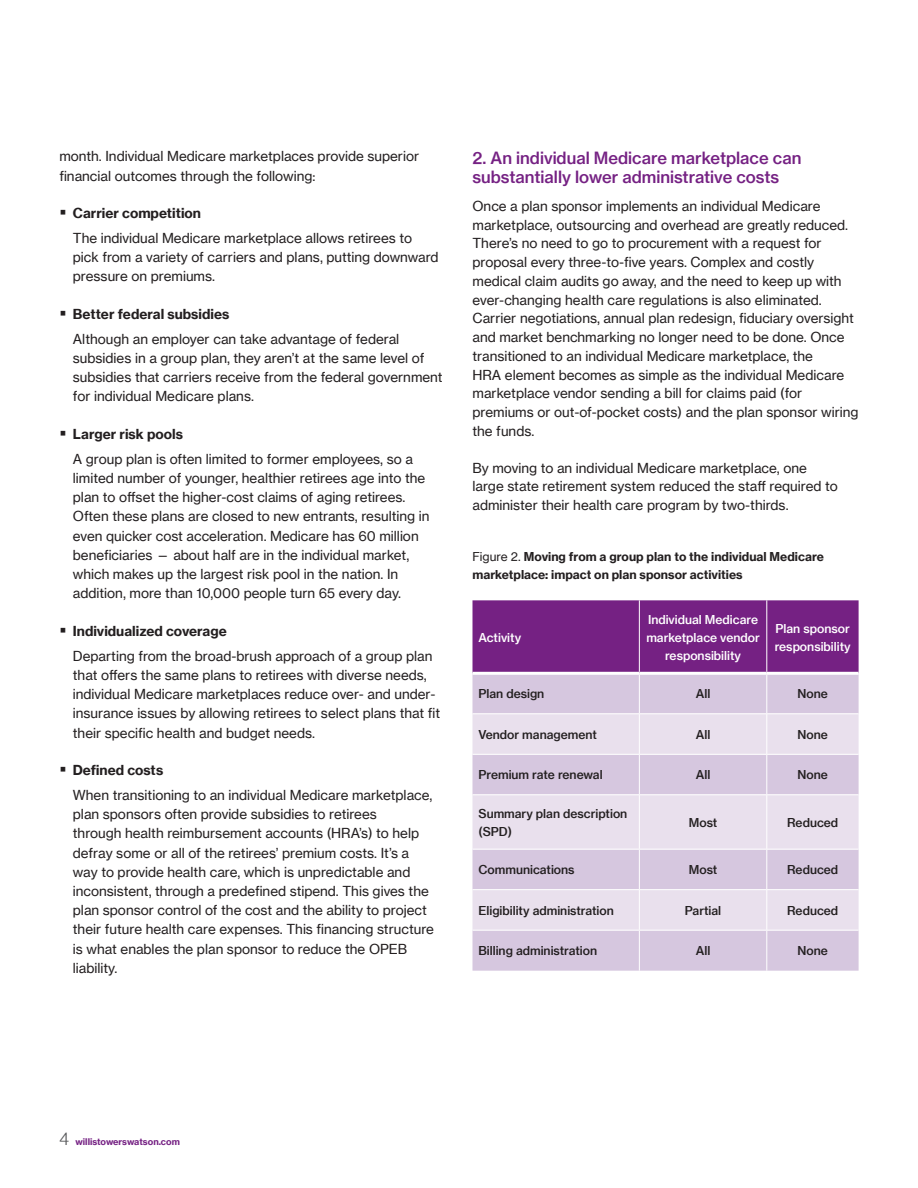
<style>
.page{position:relative;width:918px;height:1188px;background:#fff}
.page>*{position:absolute;margin:0;border:0;box-sizing:border-box;transform-origin:0 0}
.Subhead_1__11_13_Med{font:16.5px/19.5px "N Haas Grotesk TX Pro 65 Md";color:#752183}
.Bullet_level_1_black{font:13.5px/19.2px "N Haas Grotesk TX Pro 55 Rg";color:#231f20}
.Body_text_black{font:13.5px/18.8px "N Haas Grotesk TX Pro 55 Rg";color:#231f20}
.t1{font:13.5px "N Haas Grotesk TX Pro 75 Bd";color:#231f20}
.Callout_5__8pt__medi{font:12px/18px "N Haas Grotesk TX Pro 65 Md";color:#231f20}
.Callout_4__8pt_bold{font:12px/18px "N Haas Grotesk TX Pro 75 Bd";color:#231f20}
.Callout_5__8pt__medi-2{font:12px/18px "N Haas Grotesk TX Pro 65 Md";color:#fff;text-align:center}
.t2{font:9px "N Haas Grotesk TX Pro 75 Bd";color:#752183}
.s1{font-family:"N Haas Grotesk TX Pro 55 Rg"}
.s2{font-family:"N Haas Grotesk DS Pro 45 Lt";font-size:18px;color:#57585a}
</style>
<div class="page">
<div style="left:472px;top:600px;width:387px;height:72px;background:#752183"></div>
<div style="left:472px;top:675px;width:387px;height:296px;background:#d6c7df"></div>
<svg style="left:472px;top:714px;width:387px;height:216px;background:#e2d7e8"></svg>
<hr style="left:639px;top:675px;width:1px;height:38px;background:#fff">
<hr style="left:766px;top:675px;width:1px;height:38px;background:#fff">
<hr style="left:472px;top:713px;width:167px;height:1px;background:#fff">
<hr style="left:639px;top:713px;width:128px;height:1px;background:#fff">
<hr style="left:639px;top:714px;width:1px;height:40px;background:#fff">
<hr style="left:767px;top:713px;width:92px;height:1px;background:#fff">
<hr style="left:766px;top:714px;width:1px;height:40px;background:#fff">
<hr style="left:472px;top:754px;width:167px;height:1px;background:#fff">
<hr style="left:639px;top:754px;width:128px;height:1px;background:#fff">
<hr style="left:639px;top:755px;width:1px;height:39px;background:#fff">
<hr style="left:767px;top:754px;width:92px;height:1px;background:#fff">
<hr style="left:766px;top:755px;width:1px;height:39px;background:#fff">
<hr style="left:472px;top:794px;width:167px;height:1px;background:#fff">
<hr style="left:639px;top:794px;width:128px;height:1px;background:#fff">
<hr style="left:639px;top:795px;width:1px;height:54px;background:#fff">
<hr style="left:767px;top:794px;width:92px;height:1px;background:#fff">
<hr style="left:766px;top:795px;width:1px;height:54px;background:#fff">
<hr style="left:472px;top:849px;width:167px;height:1px;background:#fff">
<hr style="left:639px;top:849px;width:128px;height:1px;background:#fff">
<hr style="left:639px;top:850px;width:1px;height:39px;background:#fff">
<hr style="left:767px;top:849px;width:92px;height:1px;background:#fff">
<hr style="left:766px;top:850px;width:1px;height:39px;background:#fff">
<hr style="left:472px;top:889px;width:167px;height:1px;background:#fff">
<hr style="left:639px;top:889px;width:128px;height:1px;background:#fff">
<hr style="left:639px;top:890px;width:1px;height:40px;background:#fff">
<hr style="left:767px;top:889px;width:92px;height:1px;background:#fff">
<hr style="left:766px;top:890px;width:1px;height:40px;background:#fff">
<hr style="left:472px;top:930px;width:167px;height:1px;background:#fff">
<hr style="left:639px;top:930px;width:128px;height:1px;background:#fff">
<hr style="left:639px;top:931px;width:1px;height:40px;background:#fff">
<hr style="left:767px;top:930px;width:92px;height:1px;background:#fff">
<hr style="left:766px;top:931px;width:1px;height:40px;background:#fff">
<hr style="left:639px;top:600px;width:1px;height:72px;background:#fff">
<hr style="left:766px;top:600px;width:1px;height:72px;background:#fff">
<p class="Body_text_black" style="left:59px;top:147px;width:361px;line-height:19.2px">month. Individual Medicare marketplaces provide superior financial outcomes through the following:</p>
<p class="t1" style="left:73px;top:204px;width:130px">Carrier competition</p>
<p class="Bullet_level_1_black" style="left:73px;top:228px;width:367px">The individual Medicare marketplace allows retirees to pick from a variety of carriers and plans, putting downward pressure on premiums.</p>
<p class="t1" style="left:73px;top:305px;width:158px">Better federal subsidies</p>
<p class="Bullet_level_1_black" style="left:73px;top:329px;width:371px">Although an employer can take advantage of federal subsidies in a group plan, they aren’t at the same level of subsidies that carriers receive from the federal government for individual Medicare plans.</p>
<p class="t1" style="left:73px;top:425px;width:112px">Larger risk pools</p>
<p class="Bullet_level_1_black" style="left:73px;top:449px;width:358px">A group plan is often limited to former employees, so a limited number of younger, healthier retirees age into the plan to offset the higher-cost claims of aging retirees.<br>Often these plans are closed to new entrants, resulting in even quicker cost acceleration. Medicare has 60 million beneficiaries — about half are in the individual market, which makes up the largest risk pool in the nation. In addition, more than 10,000 people turn 65 every day.</p>
<p class="t1" style="left:73px;top:622px;width:155px">Individualized coverage</p>
<p class="Bullet_level_1_black" style="left:73px;top:646px;width:369px">Departing from the broad-brush approach of a group plan that offers the same plans to retirees with diverse needs, individual Medicare marketplaces reduce over- and under&shy;insurance issues by allowing retirees to select plans that fit their specific health and budget needs.</p>
<p class="t1" style="left:73px;top:761px;width:92px">Defined costs</p>
<p class="Bullet_level_1_black" style="left:73px;top:785px;width:363px">When transitioning to an individual Medicare marketplace, plan sponsors often provide subsidies to retirees<br>through health reimbursement accounts (HRA’s) to help defray some or all of the retirees’ premium costs. It’s a way to provide health care, which is unpredictable and inconsistent, through a predefined stipend. This gives the plan sponsor control of the cost and the ability to project their future health care expenses. This financing structure is what enables the plan sponsor to reduce the OPEB liability.</p>
<p class="Subhead_1__11_13_Med" style="left:472px;top:148px;width:331px">2. An individual Medicare marketplace can substantially lower administrative costs</p>
<p class="Body_text_black" style="left:472px;top:197px;width:388px">Once a plan sponsor implements an individual Medicare marketplace, outsourcing and overhead are greatly reduced.<br>There’s no need to go to procurement with a request for proposal every three-to-five years. Complex and costly medical claim audits go away, and the need to keep up with ever-changing health care regulations is also eliminated.<br>Carrier negotiations, annual plan redesign, fiduciary oversight and market benchmarking no longer need to be done. Once transitioned to an individual Medicare marketplace, the<br>HRA element becomes as simple as the individual Medicare marketplace vendor sending a bill for claims paid (for premiums or out-of-pocket costs) and the plan sponsor wiring the funds.</p>
<p class="Body_text_black" style="left:472px;top:458px;width:367px">By moving to an individual Medicare marketplace, one large state retirement system reduced the staff required to administer their health care program by two-thirds.</p>
<p class="Callout_4__8pt_bold" style="left:473px;top:548px;width:353px"><span class="s1">Figure 2.</span> Moving from a group plan to the individual Medicare marketplace: impact on plan sponsor activities</p>
<p class="Callout_5__8pt__medi-2" style="left:478px;top:628px;width:44px">Activity</p>
<p class="Callout_5__8pt__medi-2" style="left:646px;top:610px;width:115px">Individual Medicare marketplace vendor responsibility</p>
<p class="Callout_5__8pt__medi-2" style="left:775px;top:619px;width:78px;text-align:left">Plan sponsor responsibility</p>
<p class="Callout_5__8pt__medi" style="left:478px;top:685px;width:67px">Plan design</p>
<p class="Callout_5__8pt__medi" style="left:696px;top:685px;width:16px">All</p>
<p class="Callout_5__8pt__medi" style="left:798px;top:685px;width:32px">None</p>
<p class="Callout_5__8pt__medi" style="left:478px;top:725px;width:120px">Vendor management</p>
<p class="Callout_5__8pt__medi" style="left:696px;top:725px;width:16px">All</p>
<p class="Callout_5__8pt__medi" style="left:798px;top:725px;width:32px">None</p>
<p class="Callout_5__8pt__medi" style="left:478px;top:766px;width:126px">Premium rate renewal</p>
<p class="Callout_5__8pt__medi" style="left:696px;top:766px;width:16px">All</p>
<p class="Callout_5__8pt__medi" style="left:798px;top:766px;width:32px">None</p>
<p class="Callout_5__8pt__medi" style="left:478px;top:804px;width:150px">Summary plan description (SPD)</p>
<p class="Callout_5__8pt__medi" style="left:689px;top:813px;width:30px">Most</p>
<p class="Callout_5__8pt__medi" style="left:787px;top:813px;width:52px">Reduced</p>
<p class="Callout_5__8pt__medi" style="left:478px;top:861px;width:98px">Communications</p>
<p class="Callout_5__8pt__medi" style="left:689px;top:861px;width:30px">Most</p>
<p class="Callout_5__8pt__medi" style="left:787px;top:861px;width:52px">Reduced</p>
<p class="Callout_5__8pt__medi" style="left:478px;top:901px;width:137px">Eligibility administration</p>
<p class="Callout_5__8pt__medi" style="left:685px;top:901px;width:38px">Partial</p>
<p class="Callout_5__8pt__medi" style="left:787px;top:901px;width:52px">Reduced</p>
<p class="Callout_5__8pt__medi" style="left:478px;top:942px;width:120px">Billing administration</p>
<p class="Callout_5__8pt__medi" style="left:696px;top:942px;width:16px">All</p>
<p class="Callout_5__8pt__medi" style="left:798px;top:942px;width:32px">None</p>
<p class="t2" style="left:59px;top:1136px;width:122px"><span class="s2">4</span> willistowerswatson.com</p>
</div>
